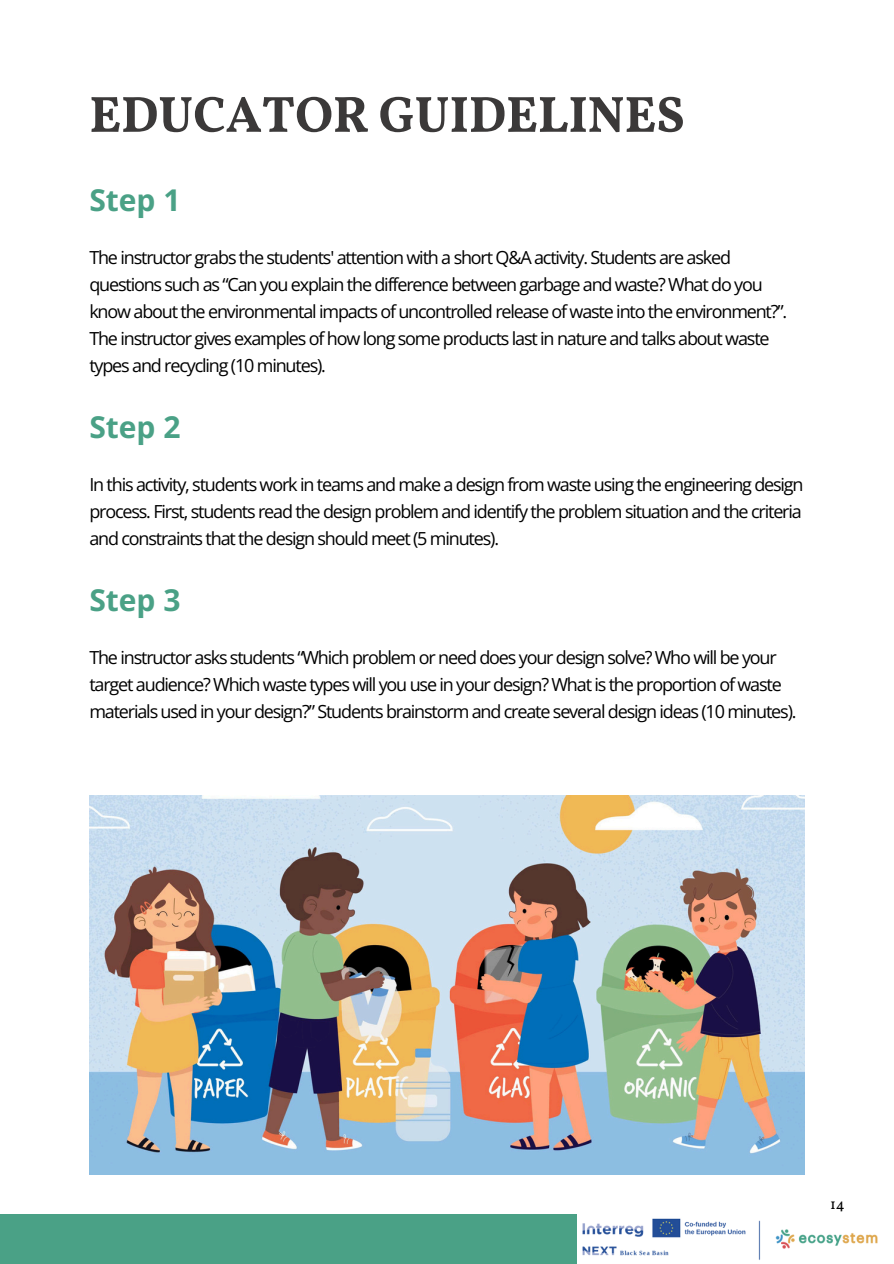
<style>
.page{position:relative;width:894px;height:1264px;background:#fff}
.page>*{position:absolute;margin:0;border:0;box-sizing:border-box;transform-origin:0 0}
.t1{font:700 51px "Vollkorn";letter-spacing:-.005em;color:#3b3939}
.t2{font:700 30px "Open Sans";color:#4aa186}
.t3{font:18px/27px "Open Sans";letter-spacing:-.065em;color:#000}
.t4{font:15px "Vollkorn";color:#000}
</style>
<div class="page">
<img style="left:89px;top:795px;width:715px;height:379px">
<img style="left:582px;top:1218px;width:296px;height:42px">
<div style="left:0;top:1214px;width:577px;height:49px;background:#4aa186"></div>
<h1 class="t1" style="left:89px;top:83px;width:596px">EDUCATOR GUIDELINES</h1>
<h2 class="t2" style="left:89px;top:179px;width:93px">Step 1</h2>
<h3 class="t3" style="left:89px;top:243px;width:699px">The instructor grabs the students' attention with a short Q&amp;A activity. Students are asked questions such as “Can you explain the difference between garbage and waste? What do you know about the environmental impacts of uncontrolled release ofwaste into the environment?”.<br>The instructor gives examples of how long some products last in nature and talks about waste types and recycling (10 minutes).</h3>
<h2 class="t2" style="left:89px;top:406px;width:93px">Step 2</h2>
<h3 class="t3" style="left:89px;top:470px;width:715px;text-align:justify">In this activity, students work in teams and make a design from waste using the engineering design process. First, students read the design problem and identify the problem situation and the criteria and constraints that the design should meet (5 minutes).</h3>
<h2 class="t2" style="left:89px;top:579px;width:93px">Step 3</h2>
<h3 class="t3" style="left:89px;top:643px;width:708px">The instructor asks students “Which problem or need does your design solve? Who will be your target audience? Which waste types will you use in your design? What is the proportion ofwaste materials used in your design?” Students brainstorm and create several design ideas (10 minutes).</h3>
<p class="t4" style="left:829px;top:1194px;width:16px">14</p>
</div>
